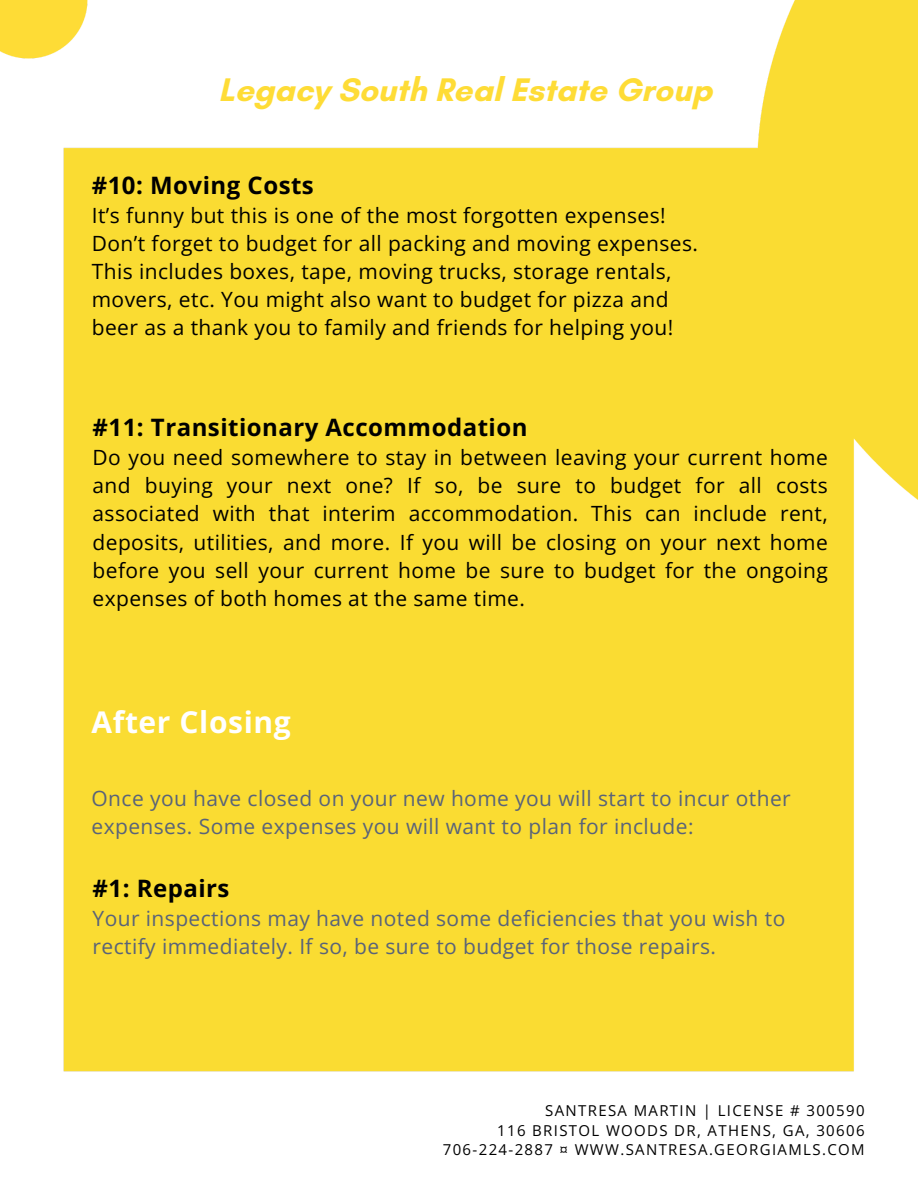
<style>
.page{position:relative;width:918px;height:1188px;background:#fff}
.page>*{position:absolute;margin:0;border:0;box-sizing:border-box;transform-origin:0 0}
.t1{font:700 33.3px "Glacial Indifference";color:#fedc36}
.t2{font:700 30px "Open Sans";letter-spacing:.02em;color:#fff}
.t3{font:700 24px "Open Sans";letter-spacing:.02em;color:#000}
.t4{font:21px/28.2px "Open Sans";letter-spacing:.02em;color:#000}
.t5{font:21px/28.2px "Open Sans";letter-spacing:.02em;color:#596379}
.t6{font:15px/19.2px "Open Sans";letter-spacing:.09em;color:#000;text-align:right}
</style>
<div class="page">
<div style="left:0;top:0;width:57px;height:59px;background:#fedc36"></div>
<img style="left:57px;top:0;width:861px;height:1072px">
<p class="t1" style="left:218px;top:70px;width:495px">Legacy South Real Estate Group</p>
<h1 class="t3" style="left:92px;top:168px;width:224px">#10: Moving Costs</h1>
<h1 class="t4" style="left:92px;top:201px;width:608px">It’s funny but this is one of the most forgotten expenses!<br>Don’t forget to budget for all packing and moving expenses.<br>This includes boxes, tape, moving trucks, storage rentals, movers, etc. You might also want to budget for pizza and beer as a thank you to family and friends for helping you!</h1>
<h2 class="t3" style="left:93px;top:410px;width:436px">#11: Transitionary Accommodation</h2>
<h2 class="t4" style="left:93px;top:443px;width:737px;text-align:justify">Do you need somewhere to stay in between leaving your current home and buying your next one? If so, be sure to budget for all costs associated with that interim accommodation. This can include rent, deposits, utilities, and more. If you will be closing on your next home before you sell your current home be sure to budget for the ongoing expenses of both homes at the same time.</h2>
<h1 class="t2" style="left:92px;top:701px;width:201px">After Closing</h1>
<h2 class="t5" style="left:92px;top:784px;width:701px">Once you have closed on your new home you will start to incur other expenses. Some expenses you will want to plan for include:</h2>
<p class="t3" style="left:93px;top:871px;width:138px">#1: Repairs</p>
<p class="t5" style="left:93px;top:904px;width:694px">Your inspections may have noted some deficiencies that you wish to rectify immediately. If so, be sure to budget for those repairs.</p>
<h2 class="t6" style="left:443px;top:1101px;width:423px">SANTRESA MARTIN | LICENSE # 300590<br>116 BRISTOL WOODS DR, ATHENS, GA, 30606<br>706-224-2887 ¤ WWW.SANTRESA.GEORGIAMLS.COM</h2>
</div>
